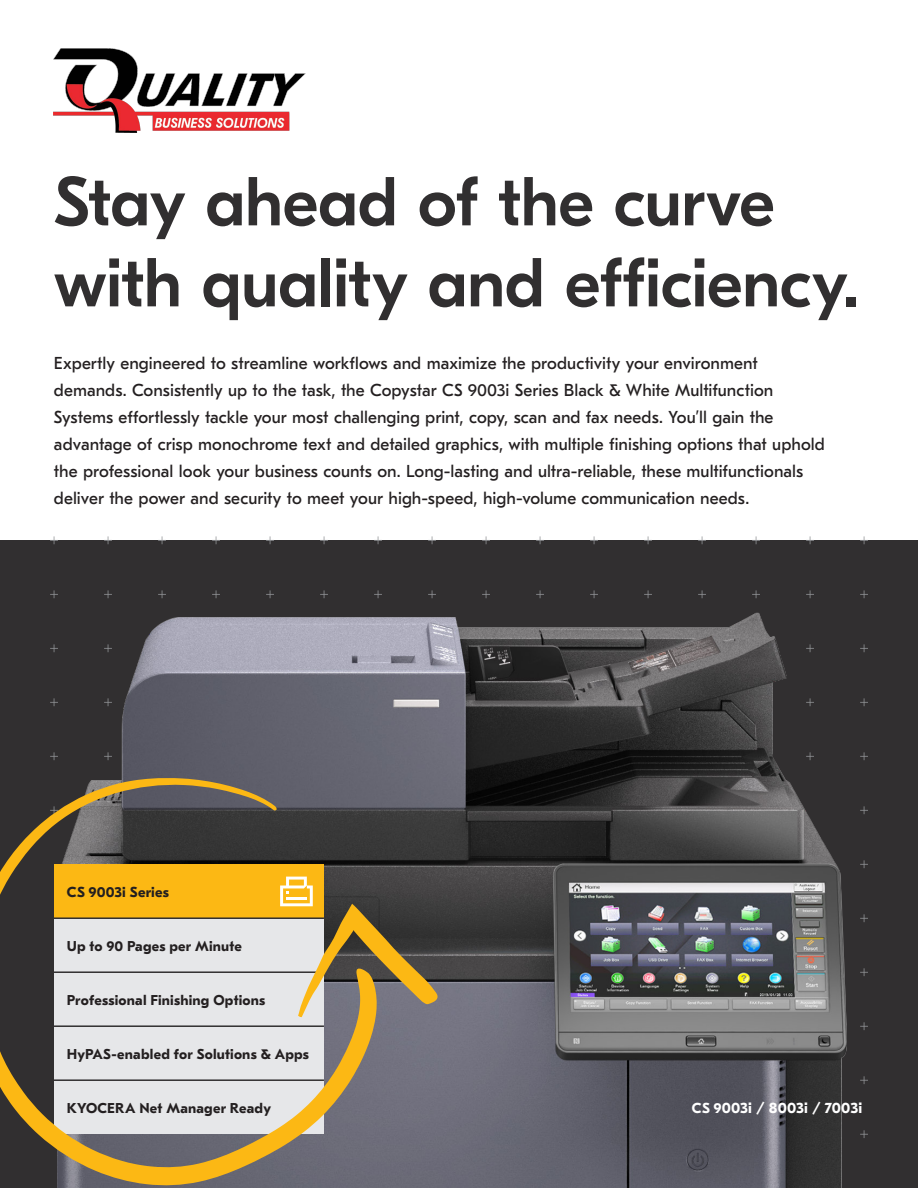
<style>
.page{position:relative;width:918px;height:1188px;background:#fff}
.page>*{position:absolute;margin:0;border:0;box-sizing:border-box;transform-origin:0 0}
.KYO_01_Title{font:500 69px/81px "GT Eesti Pro Display";letter-spacing:-.01em;color:#312f30}
.KYO_03_Subtitle_Regu{font:17.25px/27px "GT Eesti Pro Text";color:#231f20}
.KYO_04_Cover_URL{font:700 15px "GT Eesti Pro Text";letter-spacing:.01em;color:#fff}
.KYO_04_Cover_URL-2{font:700 14.4px "GT Eesti Pro Text";letter-spacing:.015em;color:#231f20}
.KYO_04_Cover_URL-3{font:700 14.25px "GT Eesti Pro Text";letter-spacing:.015em;color:#231f20}
.s1{font-size:14.4px}
</style>
<div class="page">
<div style="left:0;top:540px;width:918px;height:648px;background:#312f30"></div>
<svg style="left:644px;top:536px;width:8px;height:8px"></svg>
<svg style="left:698px;top:536px;width:8px;height:8px"></svg>
<svg style="left:752px;top:536px;width:8px;height:8px"></svg>
<svg style="left:806px;top:536px;width:8px;height:8px"></svg>
<svg style="left:860px;top:536px;width:8px;height:8px"></svg>
<svg style="left:50px;top:536px;width:8px;height:8px"></svg>
<svg style="left:104px;top:536px;width:8px;height:8px"></svg>
<svg style="left:158px;top:536px;width:8px;height:8px"></svg>
<svg style="left:212px;top:536px;width:8px;height:8px"></svg>
<svg style="left:266px;top:536px;width:8px;height:8px"></svg>
<svg style="left:320px;top:536px;width:8px;height:8px"></svg>
<svg style="left:374px;top:536px;width:8px;height:8px"></svg>
<svg style="left:428px;top:536px;width:8px;height:8px"></svg>
<svg style="left:482px;top:536px;width:8px;height:8px"></svg>
<svg style="left:536px;top:536px;width:8px;height:8px"></svg>
<svg style="left:590px;top:536px;width:8px;height:8px"></svg>
<img style="left:50px;top:590px;width:818px;height:598px">
<svg style="left:0;top:778px;width:377px;height:408px"></svg>
<svg style="left:280px;top:877px;width:158px;height:153px"></svg>
<img style="left:54px;top:48px;width:251px;height:85px">
<p class="KYO_01_Title" style="left:54px;top:163px;width:807px">Stay ahead of the curve with quality and efficiency.</p>
<p class="KYO_03_Subtitle_Regu" style="left:54px;top:350px;width:772px">Expertly engineered to streamline workflows and maximize the productivity your environment demands. Consistently up to the task, the Copystar CS 9003i Series Black &amp; White Multifunction Systems effortlessly tackle your most challenging print, copy, scan and fax needs. You’ll gain the advantage of crisp monochrome text and detailed graphics, with multiple finishing options that uphold the professional look your business counts on. Long-lasting and ultra-reliable, these multifunctionals deliver the power and security to meet your high-speed, high-volume communication needs.</p>
<p class="KYO_04_Cover_URL-2" style="left:67px;top:884px;width:104px">CS 9003i Series</p>
<p class="KYO_04_Cover_URL-3" style="left:67px;top:938px;width:177px">Up to 90 Pages per Minute</p>
<p class="KYO_04_Cover_URL-3" style="left:67px;top:992px;width:200px">Professional Finishing Options</p>
<p class="KYO_04_Cover_URL-3" style="left:67px;top:1046px;width:244px">HyPAS-enabled for Solutions &amp; Apps</p>
<p class="KYO_04_Cover_URL-3" style="left:67px;top:1100px;width:206px">KYOCERA Net Manager Ready</p>
<p class="KYO_04_Cover_URL" style="left:692px;top:1099px;width:172px"><span class="s1">CS 9</span>003i / 8003i / 7003i</p>
</div>
